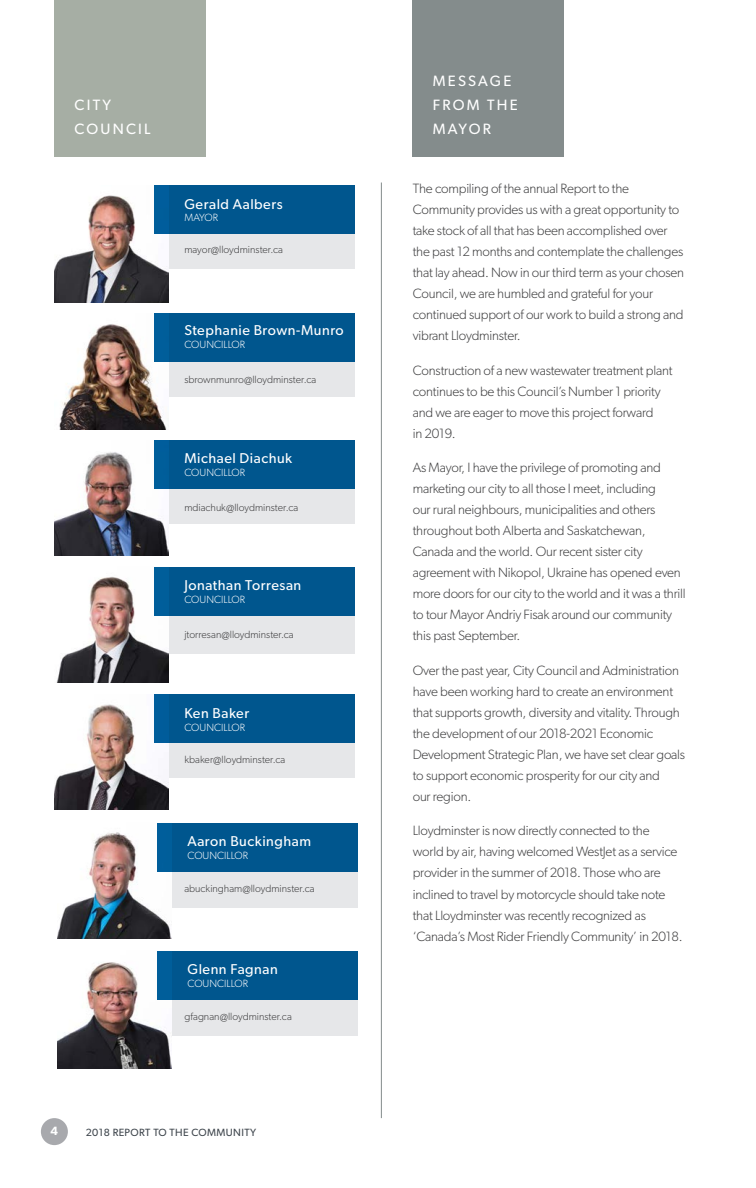
<style>
.page{position:relative;width:756px;height:1188px;background:#fff}
.page>*{position:absolute;margin:0;border:0;box-sizing:border-box;transform-origin:0 0}
.t1{font:15px/24px "Gibson";letter-spacing:.15em;color:#fff}
.name_centre{font:14.25px "Gibson";letter-spacing:.035em;color:#fff}
.t2{font:300 13.5px/21px "Gibson";letter-spacing:-.015em;color:#3e3e3f}
.t3{font:600 12px "Gibson";color:#fff}
.name_centre-2{font:300 10.5px "Gibson";color:#3e3e3f}
.name_centre-3{font:300 10.5px "Gibson";color:#fff}
.t4{font:10.5px "Gibson";letter-spacing:.035em;color:#3f464d}
</style>
<div class="page">
<div style="left:41px;top:1118px;width:27px;height:27px;background:#a8a9ad;border-radius:50%"></div>
<div style="left:413px;top:0;width:151px;height:157px;background:#848c8c"></div>
<div style="left:54px;top:0;width:152px;height:157px;background:#a6aea4"></div>
<div style="left:154px;top:695px;width:201px;height:83px;background:#e6e7e9"></div>
<img style="left:54px;top:704px;width:115px;height:106px">
<div style="left:154px;top:695px;width:201px;height:48px;background:#00568e"></div>
<div style="left:157px;top:823px;width:201px;height:84px;background:#e6e7e9"></div>
<img style="left:57px;top:832px;width:115px;height:106px">
<div style="left:157px;top:823px;width:201px;height:48px;background:#00568e"></div>
<div style="left:157px;top:951px;width:200px;height:84px;background:#e6e7e9"></div>
<img style="left:57px;top:962px;width:115px;height:106px">
<div style="left:157px;top:951px;width:201px;height:48px;background:#00568e"></div>
<div style="left:154px;top:186px;width:201px;height:83px;background:#e6e7e9"></div>
<img style="left:54px;top:195px;width:115px;height:107px">
<div style="left:154px;top:186px;width:201px;height:48px;background:#00568e"></div>
<div style="left:154px;top:314px;width:201px;height:83px;background:#e6e7e9"></div>
<img style="left:59px;top:324px;width:110px;height:106px">
<div style="left:154px;top:314px;width:201px;height:48px;background:#00568e"></div>
<div style="left:154px;top:441px;width:200px;height:83px;background:#e6e7e9"></div>
<img style="left:54px;top:452px;width:115px;height:103px">
<div style="left:154px;top:440px;width:201px;height:49px;background:#00568e"></div>
<div style="left:154px;top:567px;width:200px;height:86px;background:#e6e7e9"></div>
<img style="left:56px;top:576px;width:113px;height:107px">
<div style="left:154px;top:567px;width:201px;height:48px;background:#00568e"></div>
<hr style="left:381px;top:183px;width:1px;height:935px;background:#848c8c">
<p class="t1" style="left:75px;top:93px;width:78px">CITY<br>COUNCIL</p>
<p class="name_centre" style="left:184px;top:195px;width:100px">Gerald Aalbers</p>
<p class="name_centre-3" style="left:184px;top:211px;width:35px">MAYOR</p>
<p class="name_centre-2" style="left:184px;top:243px;width:100px">mayor@lloydminster.ca</p>
<p class="name_centre" style="left:184px;top:322px;width:161px">Stephanie Brown-Munro</p>
<p class="name_centre-3" style="left:184px;top:338px;width:62px">COUNCILLOR</p>
<p class="name_centre-2" style="left:184px;top:373px;width:133px">sbrownmunro@lloydminster.ca</p>
<p class="name_centre" style="left:184px;top:450px;width:109px">Michael Diachuk</p>
<p class="name_centre-3" style="left:184px;top:466px;width:62px">COUNCILLOR</p>
<p class="name_centre-2" style="left:184px;top:501px;width:115px">mdiachuk@lloydminster.ca</p>
<p class="name_centre" style="left:184px;top:576px;width:118px">Jonathan Torresan</p>
<p class="name_centre-3" style="left:184px;top:593px;width:62px">COUNCILLOR</p>
<p class="name_centre-2" style="left:184px;top:628px;width:111px">jtorresan@lloydminster.ca</p>
<p class="name_centre" style="left:184px;top:704px;width:66px">Ken Baker</p>
<p class="name_centre-3" style="left:184px;top:721px;width:62px">COUNCILLOR</p>
<p class="name_centre-2" style="left:184px;top:753px;width:103px">kbaker@lloydminster.ca</p>
<p class="name_centre" style="left:187px;top:832px;width:125px">Aaron Buckingham</p>
<p class="name_centre-3" style="left:187px;top:849px;width:62px">COUNCILLOR</p>
<p class="name_centre-2" style="left:184px;top:882px;width:132px">abuckingham@lloydminster.ca</p>
<p class="name_centre" style="left:187px;top:960px;width:92px">Glenn Fagnan</p>
<p class="name_centre-3" style="left:187px;top:977px;width:62px">COUNCILLOR</p>
<p class="name_centre-2" style="left:184px;top:1010px;width:109px">gfagnan@lloydminster.ca</p>
<p class="t3" style="left:51px;top:1124px;width:9px">4</p>
<p class="t4" style="left:86px;top:1126px;width:172px">2018 REPORT TO THE COMMUNITY</p>
<p class="t1" style="left:433px;top:69px;width:87px">MESSAGE<br>FROM THE<br>MAYOR</p>
<p class="t2" style="left:413px;top:178px;width:273px">The compiling of the annual Report to the Community provides us with a great opportunity to take stock of all that has been accomplished over the past 12 months and contemplate the challenges that lay ahead. Now in our third term as your chosen Council, we are humbled and grateful for your continued support of our work to build a strong and vibrant Lloydminster.</p>
<p class="t2" style="left:413px;top:360px;width:261px">Construction of a new wastewater treatment plant continues to be this Council’s Number 1 priority and we are eager to move this project forward<br>in 2019.</p>
<p class="t2" style="left:413px;top:457px;width:275px">As Mayor, I have the privilege of promoting and marketing our city to all those I meet, including<br>our rural neighbours, municipalities and others throughout both Alberta and Saskatchewan, Canada and the world. Our recent sister city agreement with Nikopol, Ukraine has opened even more doors for our city to the world and it was a thrill to tour Mayor Andriy Fisak around our community this past September.</p>
<p class="t2" style="left:413px;top:660px;width:274px">Over the past year, City Council and Administration have been working hard to create an environment that supports growth, diversity and vitality. Through the development of our 2018-2021 Economic Development Strategic Plan, we have set clear goals to support economic prosperity for our city and<br>our region.</p>
<p class="t2" style="left:413px;top:820px;width:271px">Lloydminster is now directly connected to the world by air, having welcomed WestJet as a service provider in the summer of 2018. Those who are inclined to travel by motorcycle should take note that Lloydminster was recently recognized as ‘Canada’s Most Rider Friendly Community’ in 2018.</p>
</div>
